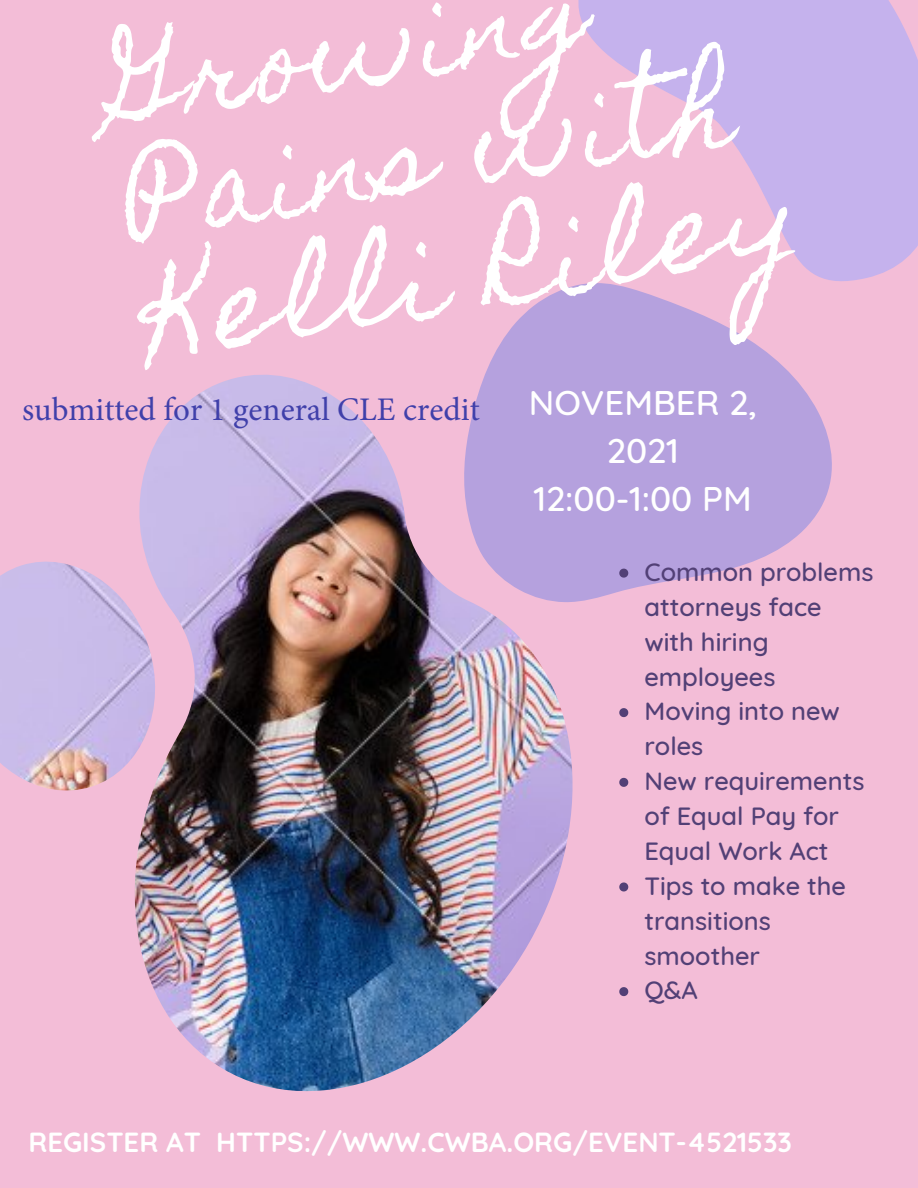
<style>
.page{position:relative;width:918px;height:1188px;background:#f3bdd7}
.page>*{position:absolute;margin:0;border:0;box-sizing:border-box;transform-origin:0 0}
.t1{font:108.6px "Homemade Apple";color:#fff}
.t2{font:101.1px/115.5px "Homemade Apple";color:#fff}
.t3{font:500 34.95px/48px "Quicksand";color:#fff;text-align:center}
.t4{font:33px "Minion Pro";color:#4040aa}
.t5{font:700 27.6px "Quicksand";color:#fff}
.t6{font:500 25.35px/34.8px "Quicksand";color:#524076}
</style>
<div class="page">
<svg style="left:493px;top:290px;width:339px;height:307px;fill:#b5a1de"></svg>
<img style="left:0;top:357px;width:601px;height:735px">
<svg style="left:619px;top:569px;width:9px;height:9px"></svg>
<svg style="left:619px;top:708px;width:9px;height:9px"></svg>
<svg style="left:619px;top:778px;width:9px;height:9px"></svg>
<svg style="left:619px;top:882px;width:9px;height:9px"></svg>
<svg style="left:619px;top:987px;width:9px;height:9px"></svg>
<svg style="left:560px;top:0;width:358px;height:301px;fill:#c5b2ed"></svg>
<p class="t2" style="left:100px;top:31px;width:615px;rotate:-9deg">Growing<br>Pains with</p>
<p class="t1" style="left:138px;top:257px;width:660px;rotate:-9deg">Kelli Riley</p>
<h3 class="t4" style="left:22px;top:387px;width:459px">submitted for 1 general CLE credit</h3>
<p class="t3" style="left:529px;top:378px;width:230px">NOVEMBER 2,<br>2021</p>
<p class="t3" style="left:534px;top:474px;width:220px">12:00-1:00 PM</p>
<p class="t6" style="left:644px;top:554px;width:231px">Common problems attorneys face with hiring employees</p>
<p class="t6" style="left:644px;top:694px;width:197px">Moving into new roles</p>
<p class="t6" style="left:644px;top:763px;width:222px">New requirements of Equal Pay for<br>Equal Work Act</p>
<p class="t6" style="left:644px;top:868px;width:203px">Tips to make the transitions smoother</p>
<p class="t6" style="left:644px;top:973px;width:55px">Q&amp;A</p>
<p class="t5" style="left:28px;top:1124px;width:765px">REGISTER AT HTTPS://WWW.CWBA.ORG/EVENT-4521533</p>
</div>
